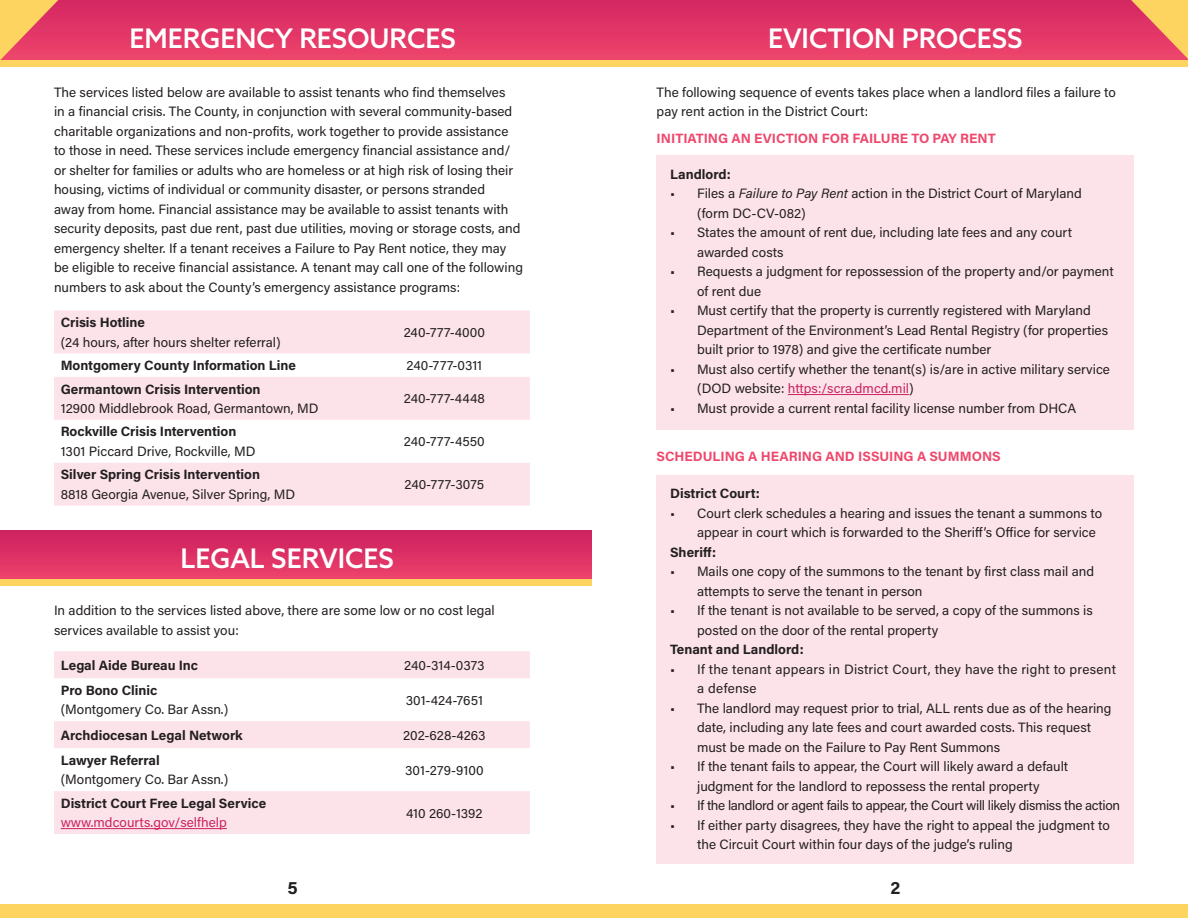
<style>
.page{position:relative;width:1188px;height:918px;background:#fff}
.page>*{position:absolute;margin:0;border:0;box-sizing:border-box;transform-origin:0 0}
.t1{font:500 27px "Azo Sans";color:#fff}
.t2{font:700 18px "Acumin Pro";color:#231f20}
.t3{font:13.5px/19.5px "Acumin Pro";color:#231f20}
.t4{font:700 13.5px "Acumin Pro";color:#231f20}
.t5{font:13.5px/19.5px "Acumin Pro";letter-spacing:.02em;color:#231f20}
.t6{font:700 13.5px "Acumin Pro";color:#ef476c}
.t7{font:13.5px "Acumin Pro";letter-spacing:-.025em;color:#231f20}
.t8{font:13.5px "Acumin Pro";color:#cc2360}
.s1{font-style:italic}
.s2{color:#cc2360}
</style>
<div class="page">
<div style="left:0;top:0;width:1188px;height:63px;background:linear-gradient(to bottom,#d42662,#ef476c)"></div>
<div style="left:0;top:530px;width:592px;height:52px;background:linear-gradient(to bottom,#cc2060,#ee446b)"></div>
<div style="left:0;top:60px;width:1188px;height:7px;background:#fed460"></div>
<div style="left:0;top:579px;width:592px;height:7px;background:#fed460"></div>
<div style="left:0;top:904px;width:1188px;height:14px;background:#fed460"></div>
<svg style="left:0;top:0;width:58px;height:60px;background:#f18864"></svg>
<svg style="left:1131px;top:0;width:57px;height:59px;background:#f18764"></svg>
<svg style="left:54px;top:310px;width:476px;height:196px;fill:#fce3ea"></svg>
<svg style="left:54px;top:651px;width:476px;height:183px;fill:#fce3ea"></svg>
<hr style="left:61px;top:828px;width:166px;height:1px;background:#cc2360">
<div style="left:657px;top:155px;width:477px;height:275px;background:#fce3ea"></div>
<hr style="left:788px;top:394px;width:121px;height:1px;background:#cc2360">
<div style="left:657px;top:475px;width:477px;height:389px;background:#fce3ea"></div>
<h1 class="t1" style="left:130px;top:21px;width:328px">EMERGENCY RESOURCES</h1>
<p class="t3" style="left:54px;top:82px;width:471px">The services listed below are available to assist tenants who find themselves<br>in a financial crisis. The County, in conjunction with several community-based charitable organizations and non-profits, work together to provide assistance to those in need. These services include emergency financial assistance and/ or shelter for families or adults who are homeless or at high risk of losing their housing, victims of individual or community disaster, or persons stranded<br>away from home. Financial assistance may be available to assist tenants with security deposits, past due rent, past due utilities, moving or storage costs, and emergency shelter. If a tenant receives a Failure to Pay Rent notice, they may be eligible to receive financial assistance. A tenant may call one of the following numbers to ask about the County’s emergency assistance programs:</p>
<p class="t4" style="left:61px;top:313px;width:86px">Crisis Hotline</p>
<p class="t3" style="left:61px;top:332px;width:221px">(24 hours, after hours shelter referral)</p>
<p class="t3" style="left:404px;top:322px;width:83px">240-777-4000</p>
<p class="t4" style="left:61px;top:356px;width:237px">Montgomery County Information Line</p>
<p class="t3" style="left:407px;top:355px;width:77px">240-777-0311</p>
<p class="t4" style="left:61px;top:379px;width:201px">Germantown Crisis Intervention</p>
<p class="t3" style="left:61px;top:398px;width:259px">12900 Middlebrook Road, Germantown, MD</p>
<p class="t5" style="left:404px;top:388px;width:83px">240-777-4448</p>
<p class="t4" style="left:61px;top:422px;width:177px">Rockville Crisis Intervention</p>
<p class="t3" style="left:61px;top:441px;width:196px">1301 Piccard Drive, Rockville, MD</p>
<p class="t4" style="left:61px;top:465px;width:201px">Silver Spring Crisis Intervention</p>
<p class="t3" style="left:61px;top:484px;width:236px">8818 Georgia Avenue, Silver Spring, MD</p>
<p class="t3" style="left:404px;top:431px;width:83px">240-777-4550</p>
<p class="t3" style="left:404px;top:474px;width:81px">240-777-3075</p>
<h1 class="t1" style="left:181px;top:541px;width:215px">LEGAL SERVICES</h1>
<p class="t3" style="left:54px;top:600px;width:442px">In addition to the services listed above, there are some low or no cost legal services available to assist you:</p>
<p class="t4" style="left:61px;top:655px;width:139px">Legal Aide Bureau Inc</p>
<p class="t3" style="left:404px;top:655px;width:82px">240-314-0373</p>
<p class="t4" style="left:61px;top:681px;width:98px">Pro Bono Clinic</p>
<p class="t3" style="left:61px;top:699px;width:169px">(Montgomery Co. Bar Assn.)</p>
<p class="t3" style="left:406px;top:690px;width:79px">301-424-7651</p>
<p class="t4" style="left:61px;top:725px;width:184px">Archdiocesan Legal Network</p>
<p class="t3" style="left:403px;top:725px;width:84px">202-628-4263</p>
<p class="t4" style="left:61px;top:751px;width:101px">Lawyer Referral</p>
<p class="t3" style="left:61px;top:769px;width:169px">(Montgomery Co. Bar Assn.)</p>
<p class="t3" style="left:405px;top:760px;width:80px">301-279-9100</p>
<p class="t4" style="left:61px;top:794px;width:207px">District Court Free Legal Service</p>
<p class="t8" style="left:61px;top:813px;width:168px">www.mdcourts.gov/selfhelp</p>
<p class="t3" style="left:406px;top:802px;width:78px">410 260-1392</p>
<h1 class="t1" style="left:768px;top:21px;width:256px">EVICTION PROCESS</h1>
<p class="t3" style="left:657px;top:82px;width:461px">The following sequence of events takes place when a landlord files a failure to pay rent action in the District Court:</p>
<p class="t6" style="left:657px;top:128px;width:341px">INITIATING AN EVICTION FOR FAILURE TO PAY RENT</p>
<p class="t4" style="left:670px;top:164px;width:62px">Landlord:</p>
<p class="t3" style="left:697px;top:183px;width:386px;text-indent:-27px">• Files a <span class="s1">Failure to Pay Rent</span> action in the District Court of Maryland (form DC-CV-082)</p>
<p class="t3" style="left:697px;top:222px;width:376px;text-indent:-27px">• States the amount of rent due, including late fees and any court awarded costs</p>
<p class="t3" style="left:697px;top:261px;width:418px;text-indent:-27px">• Requests a judgment for repossession of the property and/or payment of rent due</p>
<p class="t3" style="left:697px;top:300px;width:412px;text-indent:-27px">• Must certify that the property is currently registered with Maryland<br>Department of the Environment’s Lead Rental Registry (for properties built prior to 1978) and give the certificate number</p>
<p class="t3" style="left:697px;top:359px;width:414px;text-indent:-27px">• Must also certify whether the tenant(s) is/are in active military service (DOD website: <span class="s2">https:/scra.dmcd.mil</span>)</p>
<p class="t3" style="left:670px;top:398px;width:408px">• Must provide a current rental facility license number from DHCA</p>
<p class="t6" style="left:657px;top:447px;width:346px">SCHEDULING A HEARING AND ISSUING A SUMMONS</p>
<p class="t4" style="left:670px;top:484px;width:91px">District Court:</p>
<p class="t3" style="left:697px;top:503px;width:406px;text-indent:-27px">• Court clerk schedules a hearing and issues the tenant a summons to appear in court which is forwarded to the Sheriff’s Office for service</p>
<p class="t4" style="left:670px;top:543px;width:47px">Sheriff:</p>
<p class="t3" style="left:697px;top:561px;width:399px;text-indent:-27px">• Mails one copy of the summons to the tenant by first class mail and attempts to serve the tenant in person</p>
<p class="t3" style="left:697px;top:600px;width:397px;text-indent:-27px">• If the tenant is not available to be served, a copy of the summons is posted on the door of the rental property</p>
<p class="t4" style="left:670px;top:640px;width:135px">Tenant and Landlord:</p>
<p class="t5" style="left:697px;top:659px;width:420px;text-indent:-27px">• If the tenant appears in District Court, they have the right to present a defense</p>
<p class="t3" style="left:697px;top:698px;width:416px;text-indent:-27px">• The landlord may request prior to trial, ALL rents due as of the hearing date, including any late fees and court awarded costs. This request must be made on the Failure to Pay Rent Summons</p>
<p class="t3" style="left:670px;top:756px;width:400px;text-align:center">• If the tenant fails to appear, the Court will likely award a default judgment for the landlord to repossess the rental property</p>
<p class="t7" style="left:670px;top:796px;width:451px">• If the landlord or agent fails to appear, the Court will likely dismiss the action</p>
<p class="t3" style="left:697px;top:815px;width:414px;text-indent:-27px">• If either party disagrees, they have the right to appeal the judgment to the Circuit Court within four days of the judge’s ruling</p>
<h2 class="t2" style="left:288px;top:875px;width:12px">5</h2>
<h2 class="t2" style="left:890px;top:875px;width:11px">2</h2>
</div>
